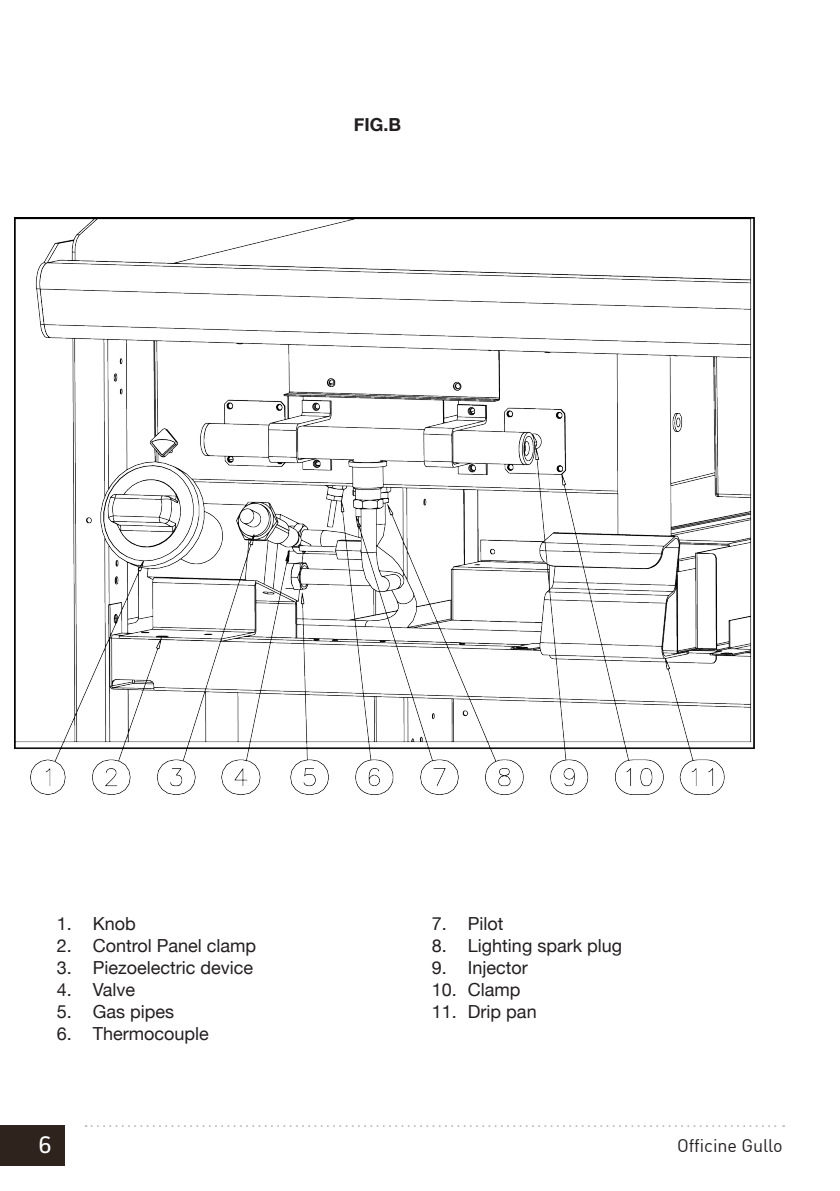
<style>
.page{position:relative;width:840px;height:1191px;background:#fff}
.page>*{position:absolute;margin:0;border:0;box-sizing:border-box;transform-origin:0 0}
.t1{font:24px "Facit";color:#fff}
.t2{font:18px "Helvetica Neue";color:#231f20}
.t3{font:18px "DIN";letter-spacing:-.005em;color:#231f20}
.t4{font:700 18px "Helvetica Neue";color:#231f20}
</style>
<div class="page">
<div style="left:0;top:1125px;width:65px;height:40px;background:#2e231d"></div>
<svg style="left:85px;top:1125px;width:698px;height:2px"></svg>
<img style="left:14px;top:218px;width:740px;height:576px">
<p class="t4" style="left:353px;top:113px;width:49px">FIG.B</p>
<p class="t2" style="left:57px;top:913px;width:81px">1. Knob</p>
<p class="t2" style="left:57px;top:935px;width:201px">2. Control Panel clamp</p>
<p class="t2" style="left:57px;top:957px;width:198px">3. Piezoelectric device</p>
<p class="t2" style="left:57px;top:979px;width:80px">4. Valve</p>
<p class="t2" style="left:57px;top:1001px;width:119px">5. Gas pipes</p>
<p class="t2" style="left:57px;top:1023px;width:154px">6. Thermocouple</p>
<p class="t2" style="left:431px;top:913px;width:73px">7. Pilot</p>
<p class="t2" style="left:431px;top:935px;width:192px">8. Lighting spark plug</p>
<p class="t2" style="left:431px;top:957px;width:97px">9. Injector</p>
<p class="t2" style="left:431px;top:979px;width:90px">10. Clamp</p>
<p class="t2" style="left:431px;top:1001px;width:106px">11. Drip pan</p>
<h1 class="t1" style="left:38px;top:1130px;width:15px">6</h1>
<p class="t3" style="left:676px;top:1134px;width:107px">Officine Gullo</p>
</div>
